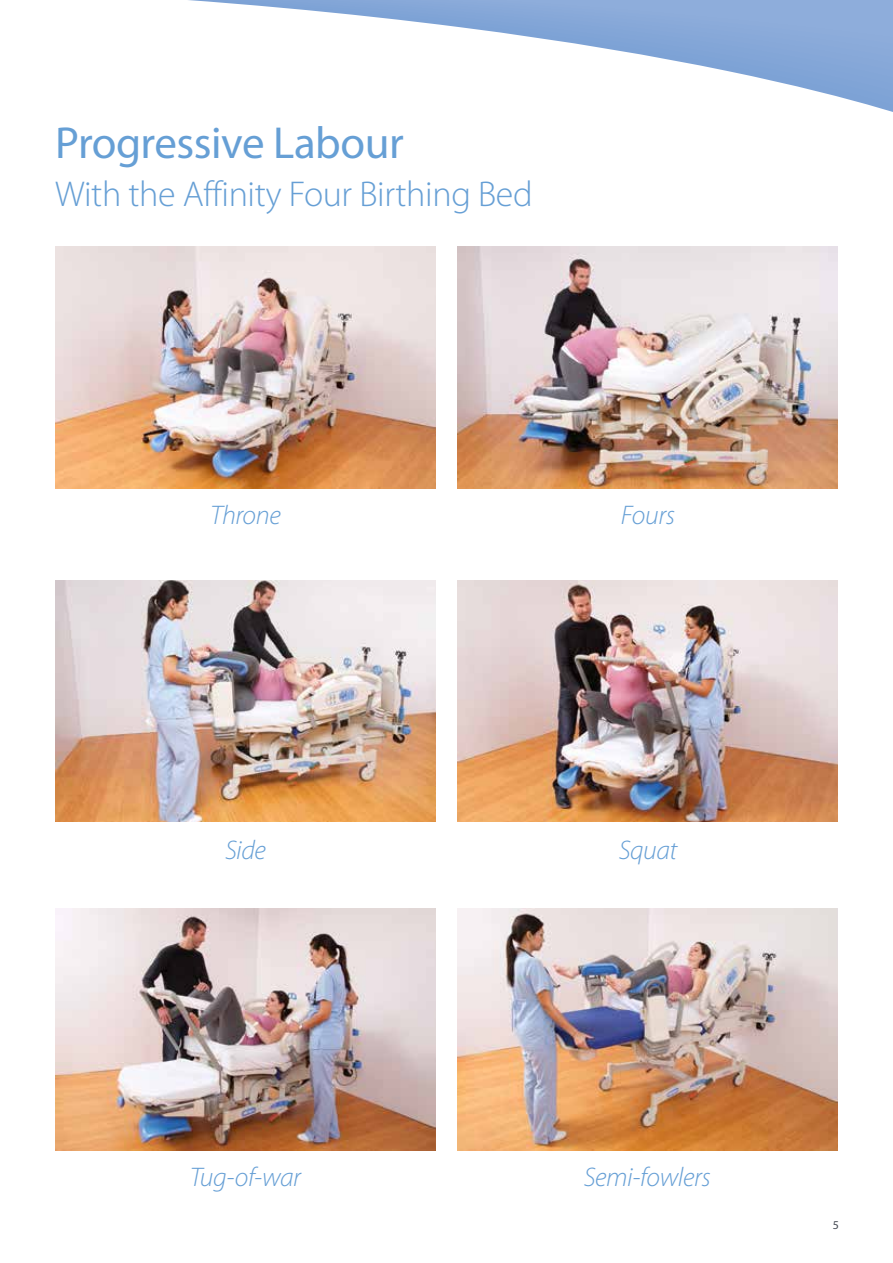
<style>
.page{position:relative;width:893px;height:1263px;background:#fff}
.page>*{position:absolute;margin:0;border:0;box-sizing:border-box;transform-origin:0 0}
.t1{font:45px "Myriad Pro";letter-spacing:-.01em;color:#669fd5}
.t2{font:300 36px "Myriad Pro";letter-spacing:-.01em;color:#669fd5}
.t3{font:italic 300 27px "Myriad Pro";letter-spacing:-.015em;color:#669fd5}
.t4{font:12px "Myriad Pro";color:#474c55}
</style>
<div class="page">
<img style="left:55px;top:246px;width:381px;height:242px">
<img style="left:55px;top:580px;width:381px;height:242px">
<img style="left:55px;top:908px;width:381px;height:242px">
<img style="left:457px;top:246px;width:381px;height:242px">
<img style="left:457px;top:580px;width:381px;height:242px">
<img style="left:457px;top:908px;width:381px;height:242px">
<svg style="left:828px;top:94px;width:65px;height:8px"></svg>
<svg style="left:188px;top:0;width:705px;height:94px"></svg>
<svg style="left:207px;top:0;width:686px;height:87px"></svg>
<svg style="left:234px;top:0;width:659px;height:79px"></svg>
<svg style="left:261px;top:0;width:632px;height:72px"></svg>
<svg style="left:288px;top:0;width:605px;height:65px"></svg>
<h1 class="t1" style="left:55px;top:115px;width:350px">Progressive Labour</h1>
<h2 class="t2" style="left:55px;top:175px;width:479px">With the Affinity Four Birthing Bed</h2>
<p class="t3" style="left:210px;top:499px;width:72px">Throne</p>
<p class="t3" style="left:621px;top:499px;width:56px">Fours</p>
<p class="t3" style="left:225px;top:834px;width:42px">Side</p>
<p class="t3" style="left:190px;top:1161px;width:112px">Tug-of-war</p>
<p class="t3" style="left:619px;top:834px;width:60px">Squat</p>
<p class="t3" style="left:584px;top:1161px;width:129px">Semi-fowlers</p>
<p class="t4" style="left:833px;top:1218px;width:8px">5</p>
</div>
